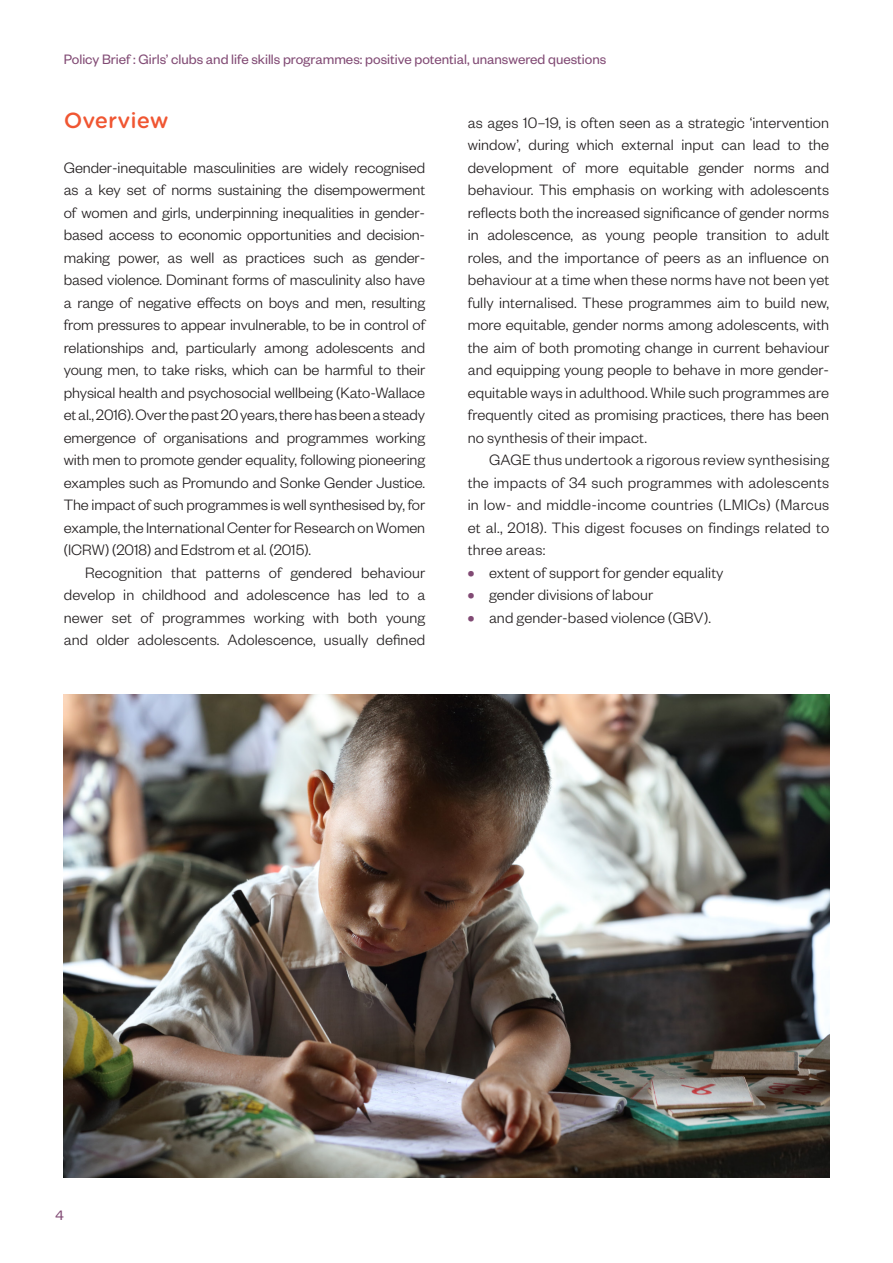
<style>
.page{position:relative;width:893px;height:1263px;background:#fff}
.page>*{position:absolute;margin:0;border:0;box-sizing:border-box;transform-origin:0 0}
.Heading_1{font:500 21px "Gotham Rnd S Sm";color:#f05632}
.Body_text{font:300 16.5px/22.5px "Founders Grotesk";letter-spacing:.005em;color:#231f20;text-align:justify}
.Body_text_1st_Para{font:300 16.5px/22.5px "Founders Grotesk";letter-spacing:.005em;color:#231f20;text-align:justify}
.t1{font:15px "Founders Grotesk";color:#814a74}
.s1{font-weight:700;color:#814a74}
</style>
<div class="page">
<img style="left:64px;top:694px;width:765px;height:484px">
<p class="t1" style="left:64px;top:50px;width:544px">Policy Brief : Girls’ clubs and life skills programmes: positive potential, unanswered questions</p>
<p class="Heading_1" style="left:64px;top:104px;width:106px">Overview</p>
<p class="Body_text_1st_Para" style="left:64px;top:155px;width:363px">Gender-inequitable masculinities are widely recognised as a key set of norms sustaining the disempowerment of women and girls, underpinning inequalities in gender&shy;based access to economic opportunities and decision&shy;making power, as well as practices such as gender&shy;based violence. Dominant forms of masculinity also have a range of negative effects on boys and men, resulting from pressures to appear invulnerable, to be in control of relationships and, particularly among adolescents and young men, to take risks, which can be harmful to their physical health and psychosocial wellbeing (Kato-Wallace et al., 2016). Over the past 20 years, there has been a steady emergence of organisations and programmes working with men to promote gender equality, following pioneering examples such as Promundo and Sonke Gender Justice.<br>The impact of such programmes is well synthesised by, for example, the International Center for Research on Women (ICRW) (2018) and Edstrom et al. (2015).</p>
<p class="Body_text" style="left:64px;top:560px;width:363px;text-indent:21px">Recognition that patterns of gendered behaviour develop in childhood and adolescence has led to a newer set of programmes working with both young and older adolescents. Adolescence, usually defined</p>
<p class="Body_text" style="left:468px;top:110px;width:363px">as ages 10–19, is often seen as a strategic ‘intervention window’, during which external input can lead to the development of more equitable gender norms and behaviour. This emphasis on working with adolescents reflects both the increased significance of gender norms in adolescence, as young people transition to adult roles, and the importance of peers as an influence on behaviour at a time when these norms have not been yet fully internalised. These programmes aim to build new, more equitable, gender norms among adolescents, with the aim of both promoting change in current behaviour and equipping young people to behave in more gender&shy;equitable ways in adulthood. While such programmes are frequently cited as promising practices, there has been no synthesis of their impact.</p>
<p class="Body_text" style="left:468px;top:448px;width:363px;text-indent:21px">GAGE thus undertook a rigorous review synthesising the impacts of 34 such programmes with adolescents in low- and middle-income countries (LMICs) (Marcus et al., 2018). This digest focuses on findings related to three areas:</p>
<p class="Body_text_1st_Para" style="left:468px;top:560px;width:257px"><span class="s1">•</span> extent of support for gender equality</p>
<p class="Body_text_1st_Para" style="left:468px;top:583px;width:187px"><span class="s1">•</span> gender divisions of labour</p>
<p class="Body_text_1st_Para" style="left:468px;top:605px;width:245px"><span class="s1">•</span> and gender-based violence (GBV).</p>
<p class="t1" style="left:56px;top:1206px;width:10px">4</p>
</div>
